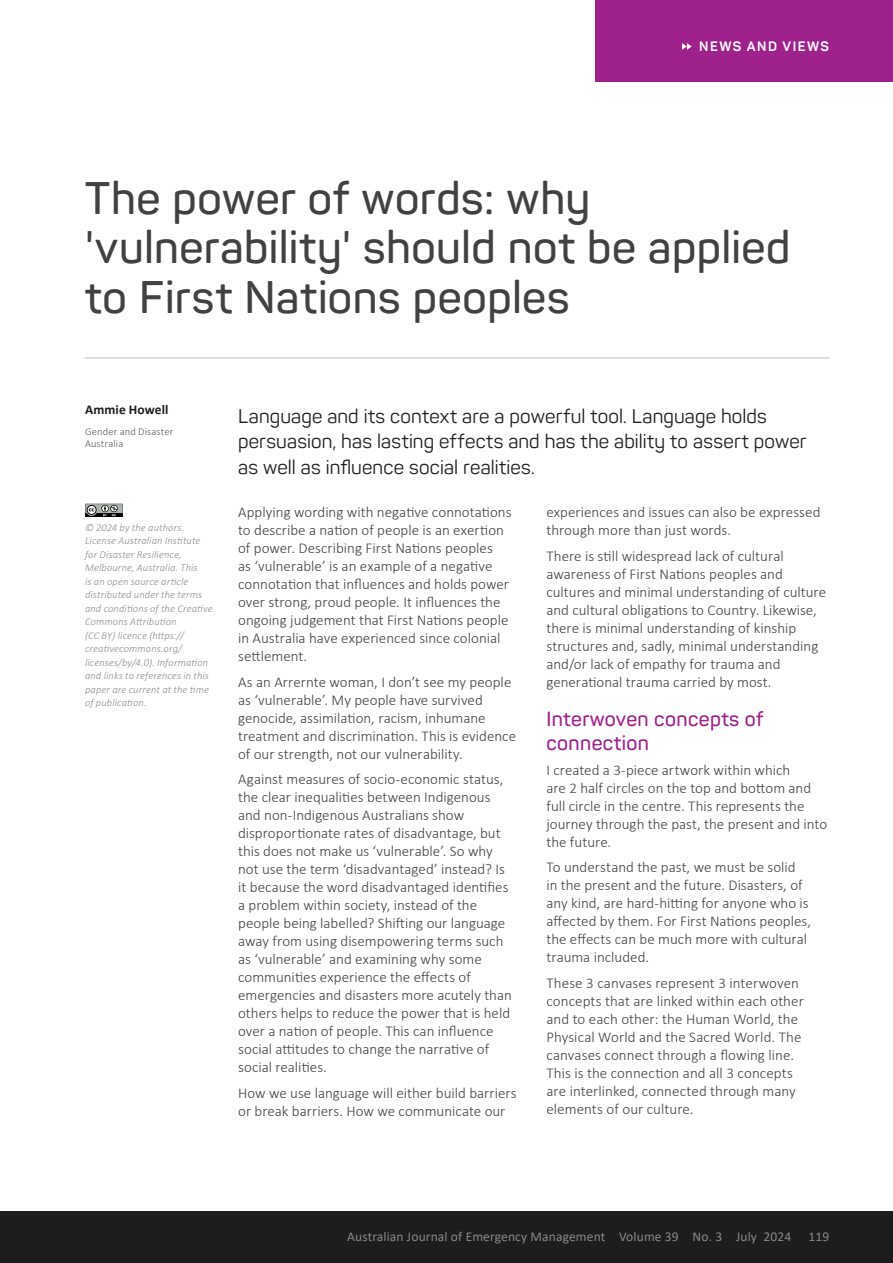
<style>
.page{position:relative;width:893px;height:1263px;background:#fff}
.page>*{position:absolute;margin:0;border:0;box-sizing:border-box;transform-origin:0 0}
.t1{font:600 45px/49.5px "Panton";letter-spacing:.01em;color:#414042}
.t2{font:600 20.25px/24px "Panton";letter-spacing:.02em;color:#9f218b}
.t3{font:19.5px/25.5px "Panton";letter-spacing:.01em;color:#1d1d1f}
.t4{font:300 15px/18px "Calibri";color:#414042}
.t5{font:13.5px "Calibri";letter-spacing:.01em;color:#868788}
.t6{font:700 13.5px "Panton";letter-spacing:.11em;color:#fff}
.t7{font:700 13.5px "Calibri";letter-spacing:.01em;color:#1d1d1f}
.t8{font:italic 300 10.5px/13.5px "Calibri";letter-spacing:.01em;color:#8a8c8e}
.t9{font:300 10.5px/12px "Calibri";letter-spacing:.015em;color:#58595b}
</style>
<div class="page">
<div style="left:0;top:1212px;width:893px;height:51px;background:#1d1d1f"></div>
<div style="left:596px;top:0;width:297px;height:81px;background:#9f218b"></div>
<svg style="left:682px;top:43px;width:10px;height:7px"></svg>
<hr style="left:85px;top:357px;width:744px;height:2px;background:#d2d8d6">
<svg style="left:85px;top:504px;width:38px;height:13px"></svg>
<p class="t6" style="left:699px;top:38px;width:131px">NEWS AND VIEWS</p>
<h1 class="t1" style="left:85px;top:173px;width:707px">The power of words: why 'vulnerability' should not be applied to First Nations peoples</h1>
<p class="t7" style="left:85px;top:400px;width:85px">Ammie Howell</p>
<p class="t9" style="left:85px;top:425px;width:90px">Gender and Disaster<br>Australia</p>
<p class="t8" style="left:85px;top:520px;width:129px">© 2024 by the authors.<br>License Australian Institute for Disaster Resilience,<br>Melbourne, Australia. This<br>is an open source article distributed under the terms and conditions of the Creative<br>Commons Attribution<br>(CC BY) licence (https:// creativecommons.org/ licenses/by/4.0). Information and links to references in this paper are current at the time of publication.</p>
<h3 class="t3" style="left:238px;top:403px;width:570px">Language and its context are a powerful tool. Language holds persuasion, has lasting effects and has the ability to assert power as well as influence social realities.</h3>
<p class="t4" style="left:238px;top:503px;width:275px">Applying wording with negative connotations to describe a nation of people is an exertion of power. Describing First Nations peoples<br>as ‘vulnerable’ is an example of a negative connotation that influences and holds power over strong, proud people. It influences the ongoing judgement that First Nations people in Australia have experienced since colonial settlement.</p>
<p class="t4" style="left:238px;top:672px;width:279px">As an Arrernte woman, I don’t see my people as ‘vulnerable’. My people have survived genocide, assimilation, racism, inhumane treatment and discrimination. This is evidence of our strength, not our vulnerability.</p>
<p class="t4" style="left:238px;top:770px;width:275px">Against measures of socio-economic status, the clear inequalities between Indigenous and non-Indigenous Australians show disproportionate rates of disadvantage, but this does not make us ‘vulnerable’. So why not use the term ‘disadvantaged’ instead? Is it because the word disadvantaged identifies a problem within society, instead of the people being labelled? Shifting our language away from using disempowering terms such as ‘vulnerable’ and examining why some communities experience the effects of emergencies and disasters more acutely than others helps to reduce the power that is held over a nation of people. This can influence social attitudes to change the narrative of social realities.</p>
<p class="t4" style="left:238px;top:1083px;width:280px">How we use language will either build barriers or break barriers. How we communicate our</p>
<p class="t4" style="left:546px;top:503px;width:276px">experiences and issues can also be expressed through more than just words.</p>
<p class="t4" style="left:546px;top:546px;width:281px">There is still widespread lack of cultural awareness of First Nations peoples and cultures and minimal understanding of culture and cultural obligations to Country. Likewise, there is minimal understanding of kinship structures and, sadly, minimal understanding and/or lack of empathy for trauma and generational trauma carried by most.</p>
<h2 class="t2" style="left:546px;top:706px;width:219px">Interwoven concepts of connection</h2>
<p class="t4" style="left:546px;top:761px;width:282px">I created a 3-piece artwork within which<br>are 2 half circles on the top and bottom and full circle in the centre. This represents the journey through the past, the present and into the future.</p>
<p class="t4" style="left:546px;top:858px;width:266px">To understand the past, we must be solid<br>in the present and the future. Disasters, of any kind, are hard-hitting for anyone who is affected by them. For First Nations peoples, the effects can be much more with cultural trauma included.</p>
<p class="t4" style="left:546px;top:974px;width:259px">These 3 canvases represent 3 interwoven concepts that are linked within each other and to each other: the Human World, the Physical World and the Sacred World. The canvases connect through a flowing line.<br>This is the connection and all 3 concepts are interlinked, connected through many elements of our culture.</p>
<p class="t5" style="left:347px;top:1227px;width:446px">Australian Journal of Emergency Management Volume 39 No. 3 July 2024</p>
<p class="t5" style="left:808px;top:1227px;width:22px">119</p>
</div>
